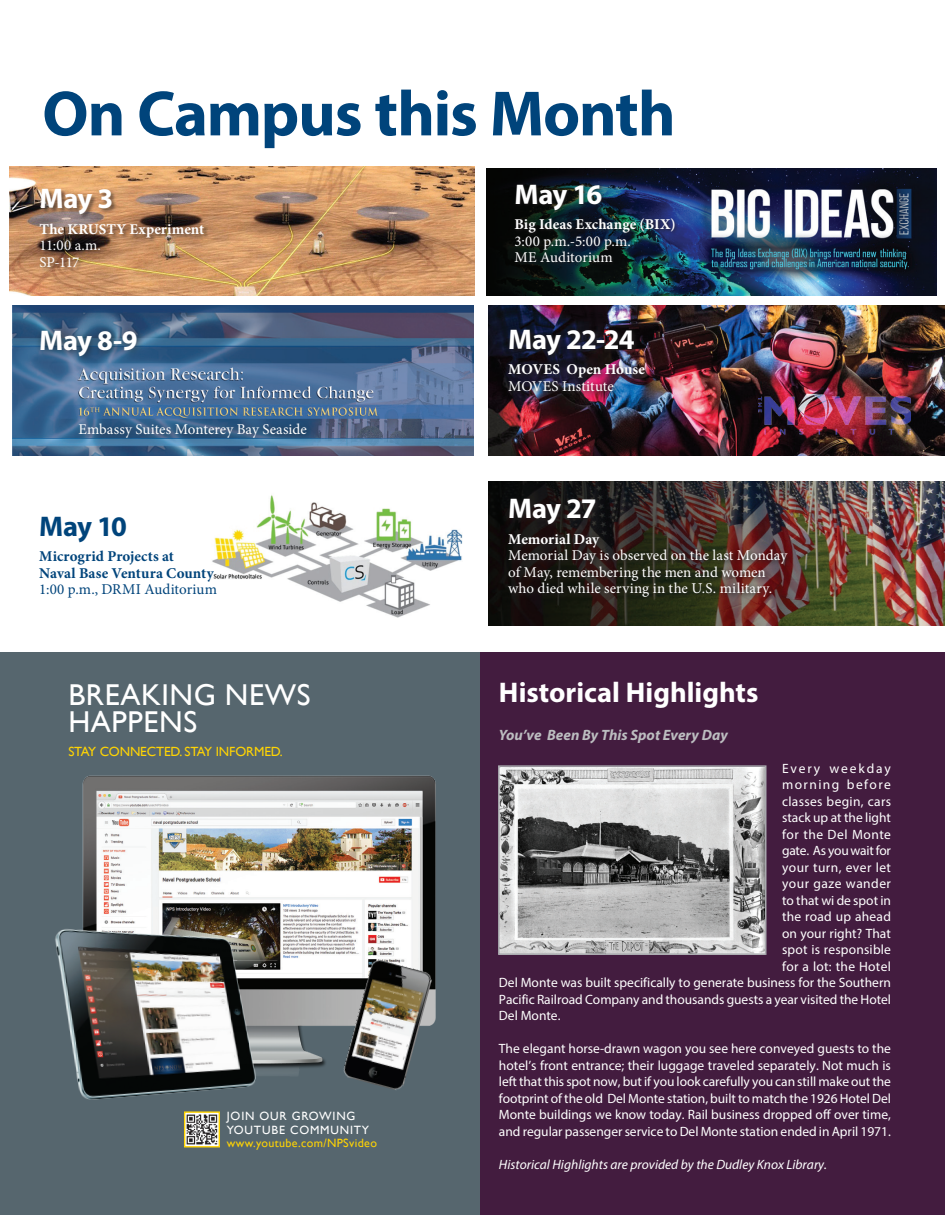
<style>
.page{position:relative;width:945px;height:1215px;background:#fff}
.page>*{position:absolute;margin:0;border:0;box-sizing:border-box;transform-origin:0 0}
.t1{font:700 64.5px "Myriad Pro";letter-spacing:-.02em;color:#00447b}
.t2{font:30.15px/27.3px "Gill Sans";letter-spacing:.02em;color:#fff}
.t3{font:700 28.5px "Myriad Pro";letter-spacing:-.005em;color:#fff}
.t4{font:700 28.5px "Myriad Pro";color:#00447b}
.t5{font:15px/16.5px "Minion Pro";color:#fff}
.t6{font:700 15px "Minion Pro";letter-spacing:.005em;color:#fff}
.t7{font:700 15px/16.5px "Minion Pro";letter-spacing:.005em;color:#00447b}
.t8{font:italic 700 15px "Myriad Pro";color:#bcbdc0}
.t9{font:15px "Minion Pro";color:#00447b}
.t10{font:13.5px/16.5px "Myriad Pro";color:#fff;text-align:justify}
.t11{font:italic 13.5px "Myriad Pro";color:#fff}
.t12{font:13.5px "Myriad Pro";letter-spacing:.02em;color:#fff}
.t13{font:13.5px "Myriad Pro";letter-spacing:.035em;color:#fff}
.t14{font:13.5px "Myriad Pro";letter-spacing:.025em;color:#fff}
.t15{font:13.5px "Myriad Pro";letter-spacing:-.02em;color:#fff}
.t16{font:13.5px "Myriad Pro";letter-spacing:.03em;color:#fff}
.t17{font:13.5px "Myriad Pro";letter-spacing:.105em;color:#fff}
.t18{font:13.5px "Myriad Pro";letter-spacing:.14em;color:#fff}
.t19{font:13.35px "Gill Sans";letter-spacing:-.01em;color:#fed304}
.t20{font:12px/14.2px "Gill Sans";letter-spacing:.07em;color:#fff}
.t21{font:12px "Gill Sans";letter-spacing:.03em;color:#fed304}
</style>
<div class="page">
<div style="left:479px;top:652px;width:466px;height:563px;background:#431c3f"></div>
<div style="left:0;top:652px;width:479px;height:563px;background:#56666e"></div>
<img style="left:9px;top:166px;width:465px;height:129px">
<div style="left:40px;top:189px;width:170px;height:84px;background:#231f20;opacity:.5"></div>
<img style="left:212px;top:495px;width:251px;height:123px">
<img style="left:487px;top:168px;width:449px;height:128px">
<div style="left:513px;top:183px;width:165px;height:84px;background:#231f20;opacity:.75"></div>
<img style="left:488px;top:306px;width:457px;height:150px">
<img style="left:506px;top:326px;width:145px;height:72px">
<svg style="left:184px;top:1111px;width:36px;height:37px"></svg>
<img style="left:82px;top:775px;width:354px;height:301px">
<img style="left:55px;top:911px;width:212px;height:189px">
<img style="left:342px;top:958px;width:91px;height:132px">
<img style="left:12px;top:306px;width:461px;height:150px">
<div style="left:35px;top:324px;width:281px;height:123px;background:#231f20;opacity:.75"></div>
<img style="left:501px;top:768px;width:262px;height:184px">
<div style="left:498px;top:765px;width:268px;height:190px;border:2px solid #a8a9ad"></div>
<img style="left:488px;top:481px;width:457px;height:144px">
<img style="left:506px;top:496px;width:288px;height:108px">
<img style="left:758px;top:388px;width:152px;height:52px">
<h1 class="t1" style="left:42px;top:72px;width:635px">On Campus this Month</h1>
<h3 class="t3" style="left:40px;top:180px;width:75px">May 3</h3>
<p class="t6" style="left:40px;top:218px;width:166px">The KRUSTY Experiment</p>
<p class="t5" style="left:40px;top:237px;width:63px">11:00 a.m.<br>SP-117</p>
<h3 class="t3" style="left:39px;top:321px;width:100px">May 8-9</h3>
<p class="t5" style="left:78px;top:421px;width:230px">Embassy Suites Monterey Bay Seaside</p>
<h3 class="t4" style="left:39px;top:508px;width:89px">May 10</h3>
<p class="t7" style="left:39px;top:548px;width:176px">Microgrid Projects at<br>Naval Base Ventura County</p>
<p class="t9" style="left:39px;top:579px;width:179px">1:00 p.m., DRMI Auditorium</p>
<h2 class="t2" style="left:68px;top:681px;width:244px">BREAKING NEWS<br>HAPPENS</h2>
<p class="t19" style="left:68px;top:743px;width:216px">STAY CONNECTED. STAY INFORMED.</p>
<p class="t20" style="left:227px;top:1108px;width:144px">JOIN OUR GROWING<br>YOUTUBE COMMUNITY</p>
<p class="t21" style="left:227px;top:1136px;width:152px">www.youtube.com/NPSvideo</p>
<h3 class="t3" style="left:514px;top:176px;width:89px">May 16</h3>
<p class="t6" style="left:514px;top:214px;width:163px">Big Ideas Exchange (BIX)</p>
<p class="t5" style="left:514px;top:233px;width:118px">3:00 p.m.-5:00 p.m.<br>ME Auditorium</p>
<h3 class="t3" style="left:508px;top:321px;width:128px">May 22-24</h3>
<p class="t6" style="left:508px;top:359px;width:138px">MOVES Open House</p>
<p class="t5" style="left:508px;top:378px;width:107px">MOVES Institute</p>
<h3 class="t3" style="left:508px;top:490px;width:90px">May 27</h3>
<p class="t6" style="left:508px;top:528px;width:93px">Memorial Day</p>
<p class="t5" style="left:508px;top:547px;width:281px">Memorial Day is observed on the last Monday of May, remembering the men and women who died while serving in the U.S. military.</p>
<h3 class="t3" style="left:499px;top:674px;width:261px">Historical Highlights</h3>
<p class="t8" style="left:499px;top:725px;width:230px">You’ve Been By This Spot Every Day</p>
<p class="t18" style="left:782px;top:760px;width:110px">Every weekday</p>
<p class="t17" style="left:782px;top:777px;width:110px">morning before</p>
<p class="t14" style="left:782px;top:793px;width:110px">classes begin, cars</p>
<p class="t10" style="left:782px;top:809px;width:110px">stack up at the light</p>
<p class="t13" style="left:782px;top:826px;width:110px">for the Del Monte</p>
<p class="t15" style="left:782px;top:843px;width:110px">gate. As you wait for</p>
<p class="t16" style="left:782px;top:859px;width:110px">your turn, ever let</p>
<p class="t13" style="left:782px;top:876px;width:110px">your gaze wander</p>
<p class="t10" style="left:782px;top:892px;width:110px">to that wi de spot in</p>
<p class="t12" style="left:782px;top:908px;width:110px">the road up ahead</p>
<p class="t10" style="left:782px;top:925px;width:110px">on your right? That</p>
<p class="t10" style="left:782px;top:941px;width:110px">spot is responsible</p>
<p class="t12" style="left:782px;top:958px;width:110px">for a lot: the Hotel</p>
<p class="t10" style="left:499px;top:974px;width:393px">Del Monte was built specifically to generate business for the Southern</p>
<p class="t10" style="left:499px;top:991px;width:394px">Pacific Railroad Company and thousands guests a year visited the Hotel</p>
<p class="t10" style="left:499px;top:1007px;width:63px">Del Monte.</p>
<p class="t10" style="left:499px;top:1040px;width:394px">The elegant horse-drawn wagon you see here conveyed guests to the hotel’s front entrance; their luggage traveled separately. Not much is left that this spot now, but if you look carefully you can still make out the footprint of the old Del Monte station, built to match the 1926 Hotel Del Monte buildings we know today. Rail business dropped off over time, and regular passenger service to Del Monte station ended in April 1971.</p>
<p class="t11" style="left:499px;top:1156px;width:330px">Historical Highlights are provided by the Dudley Knox Library.</p>
</div>
